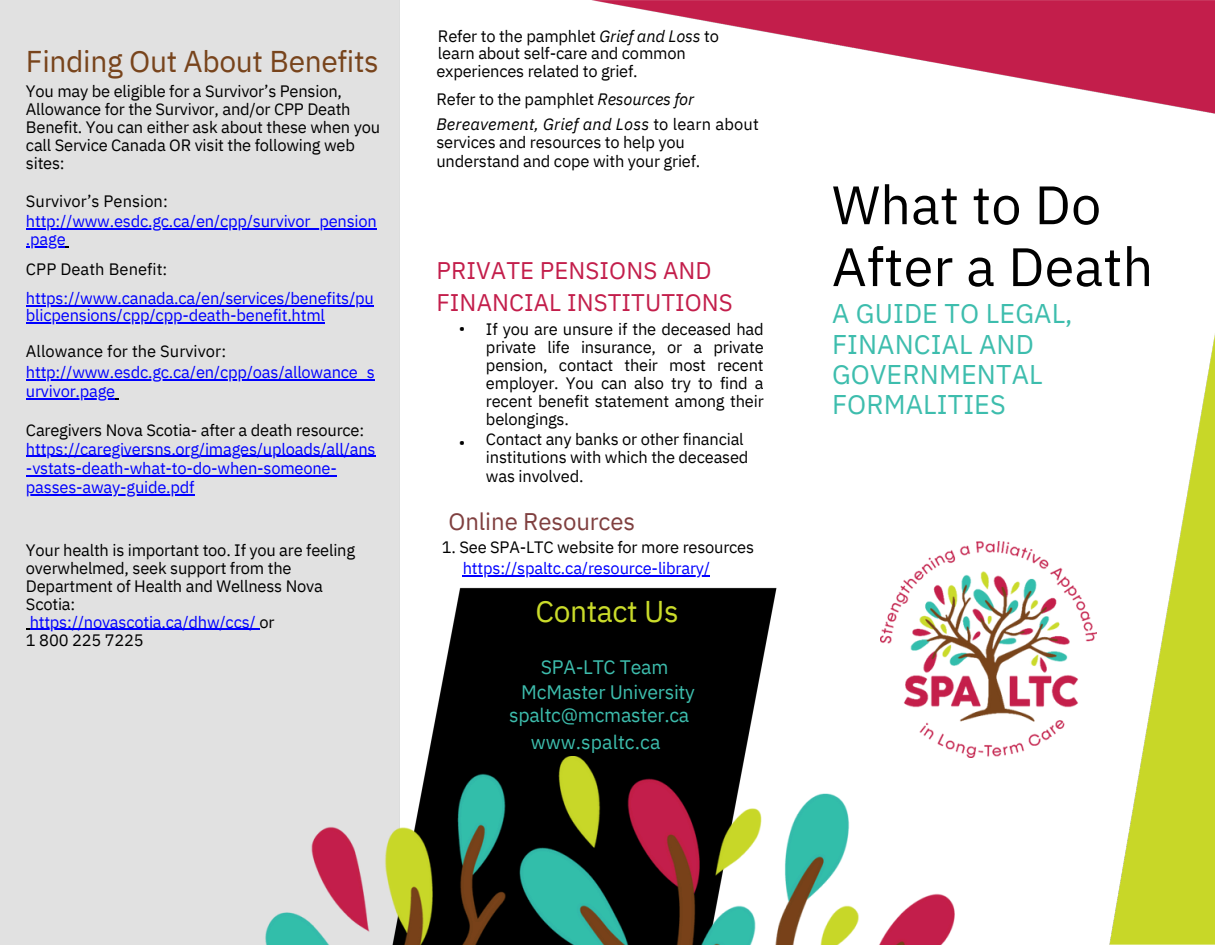
<style>
.page{position:relative;width:1215px;height:945px;background:#fff}
.page>*{position:absolute;margin:0;border:0;box-sizing:border-box;transform-origin:0 0}
.t1{font:54px/61.8px "IBM Plex Sans";letter-spacing:.005em;color:#000}
.t2{font:30px "IBM Plex Sans";letter-spacing:-.01em;color:#78441c}
.t3{font:30px "IBM Plex Sans";letter-spacing:-.015em;color:#cadb2a}
.t4{font:27px/30.3px "IBM Plex Sans";letter-spacing:.005em;color:#3dbdad}
.t5{font:24px/32.7px "IBM Plex Sans";letter-spacing:.005em;color:#c31e4b}
.t6{font:24px "IBM Plex Sans";letter-spacing:-.005em;color:#804040}
.t7{font:19.5px "IBM Plex Sans";letter-spacing:-.015em;color:#3dbdad}
.t8{font:19.5px "IBM Plex Sans";letter-spacing:.005em;color:#3dbdad}
.t9{font:16.5px/18px "IBM Plex Sans";letter-spacing:-.015em;color:#000}
.t10{font:16.5px/36px "IBM Plex Sans";letter-spacing:-.015em;color:#00f}
.t11{font:16.5px/29.2px "IBM Plex Sans";letter-spacing:.005em;color:#000}
.t12{font:italic 16.5px "IBM Plex Sans";letter-spacing:.01em;color:#000}
.s1{color:#00f}
.s2{color:#000}
.s3{font-style:italic}
.s4{font-style:normal}
</style>
<div class="page">
<img style="left:0;top:0;width:777px;height:945px">
<img style="left:561px;top:0;width:653px;height:125px">
<img style="left:1109px;top:333px;width:106px;height:612px">
<img style="left:191px;top:757px;width:764px;height:188px">
<img style="left:880px;top:542px;width:216px;height:216px">
<hr style="left:26px;top:229px;width:351px;height:1px;background:#00f">
<hr style="left:26px;top:247px;width:40px;height:1px;background:#00f">
<hr style="left:26px;top:305px;width:348px;height:1px;background:#00f">
<hr style="left:26px;top:322px;width:299px;height:1px;background:#00f">
<hr style="left:26px;top:379px;width:349px;height:1px;background:#00f">
<hr style="left:26px;top:398px;width:89px;height:2px;background:#00f">
<hr style="left:26px;top:456px;width:349px;height:1px;background:#00f">
<hr style="left:26px;top:475px;width:311px;height:1px;background:#00f">
<hr style="left:26px;top:494px;width:168px;height:1px;background:#00f">
<hr style="left:30px;top:629px;width:229px;height:1px;background:#00f">
<hr style="left:463px;top:575px;width:247px;height:2px;background:#00f">
<p class="t2" style="left:26px;top:41px;width:354px">Finding Out About Benefits</p>
<p class="t9" style="left:26px;top:82px;width:356px">You may be eligible for a Survivor’s Pension, Allowance for the Survivor, and/or CPP Death Benefit. You can either ask about these when you call Service Canada OR visit the following web sites:</p>
<p class="t11" style="left:26px;top:186px;width:143px">Survivor’s Pension:</p>
<p class="t10" style="left:26px;top:203px;width:352px">http://www.esdc.gc.ca/en/cpp/survivor_pension</p>
<p class="t11" style="left:26px;top:225px;width:143px"><span class="s1">.page<br></span>CPP Death Benefit:</p>
<p class="t10" style="left:26px;top:280px;width:349px">https://www.canada.ca/en/services/benefits/pu</p>
<p class="t10" style="left:26px;top:297px;width:301px">blicpensions/cpp/cpp-death-benefit.html<br><span class="s2">Allowance for the Survivor:</span></p>
<p class="t10" style="left:26px;top:354px;width:350px">http://www.esdc.gc.ca/en/cpp/oas/allowance_s</p>
<p class="t10" style="left:26px;top:373px;width:91px">urvivor.page</p>
<p class="t9" style="left:26px;top:420px;width:340px">Caregivers Nova Scotia- after a death resource:</p>
<p class="t10" style="left:26px;top:439px;width:351px;line-height:19.2px">https://caregiversns.org/images/uploads/all/ans -vstats-death-what-to-do-when-someone-</p>
<p class="t10" style="left:26px;top:469px;width:170px">passes-away-guide.pdf</p>
<p class="t9" style="left:26px;top:540px;width:331px">Your health is important too. If you are feeling overwhelmed, seek support from the<br>Department of Health and Wellness Nova<br>Scotia:</p>
<p class="t10" style="left:26px;top:612px;width:250px;line-height:18px">https://novascotia.ca/dhw/ccs/ <span class="s2">or<br>1 800 225 7225</span></p>
<p class="t9" style="left:438px;top:26px;width:282px">Refer to the pamphlet <span class="s3">Grief and Loss</span> to</p>
<p class="t9" style="left:438px;top:44px;width:249px">learn about self-care and common</p>
<p class="t9" style="left:436px;top:62px;width:203px">experiences related to grief.</p>
<p class="t9" style="left:436px;top:90px;width:259px">Refer to the pamphlet <span class="s3">Resources for</span></p>
<p class="t12" style="left:436px;top:113px;width:324px">Bereavement, Grief and Loss <span class="s4">to learn about</span></p>
<p class="t9" style="left:436px;top:133px;width:250px">services and resources to help you</p>
<h4 class="t9" style="left:436px;top:152px;width:265px">understand and cope with your grief.</h4>
<h1 class="t5" style="left:436px;top:253px;width:298px">PRIVATE PENSIONS AND<br>FINANCIAL INSTITUTIONS</h1>
<h5 class="t9" style="left:459px;top:319px;width:8px">•</h5>
<p class="t9" style="left:486px;top:319px;width:279px;text-align:justify">If you are unsure if the deceased had private life insurance, or a private pension, contact their most recent employer. You can also try to find a recent benefit statement among their belongings.</p>
<p class="t9" style="left:486px;top:430px;width:259px">Contact any banks or other financial</p>
<p class="t9" style="left:486px;top:448px;width:264px">institutions with which the deceased</p>
<h3 class="t9" style="left:486px;top:467px;width:99px">was involved.</h3>
<h5 class="t9" style="left:459px;top:433px;width:8px">•</h5>
<p class="t6" style="left:448px;top:505px;width:188px">Online Resources</p>
<p class="t9" style="left:442px;top:538px;width:314px">1. See SPA-LTC website for more resources</p>
<p class="t10" style="left:463px;top:550px;width:249px">https://spaltc.ca/resource-library/</p>
<p class="t3" style="left:536px;top:591px;width:145px">Contact Us</p>
<h5 class="t7" style="left:541px;top:654px;width:129px">SPA-LTC Team</h5>
<p class="t7" style="left:521px;top:679px;width:175px">McMaster University</p>
<h2 class="t7" style="left:509px;top:702px;width:182px">spaltc@mcmaster.ca</h2>
<p class="t8" style="left:531px;top:729px;width:131px">www.spaltc.ca</p>
<h5 class="t1" style="left:832px;top:173px;width:323px">What to Do<br>After a Death</h5>
<h5 class="t4" style="left:832px;top:298px;width:242px">A GUIDE TO LEGAL,<br>FINANCIAL AND<br>GOVERNMENTAL<br>FORMALITIES</h5>
</div>
